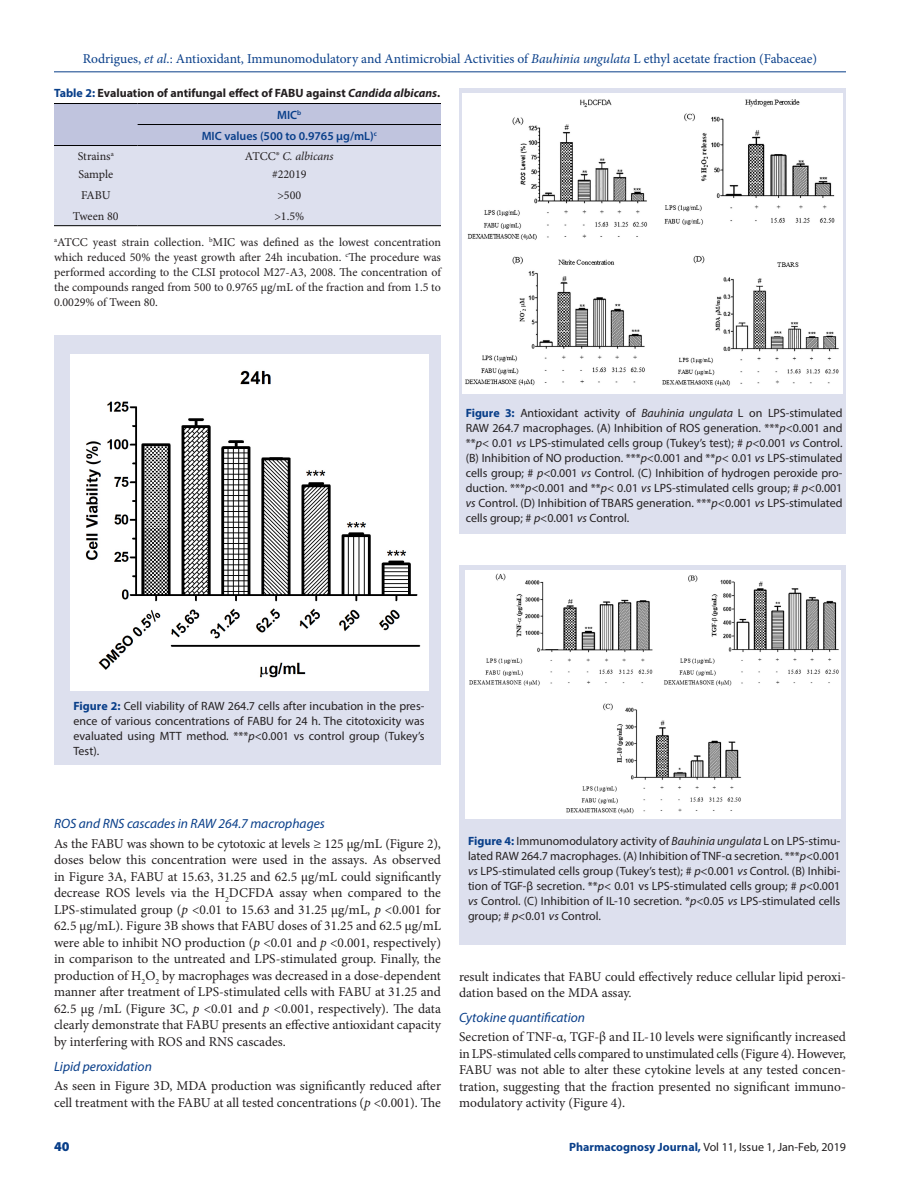
<style>
.page{position:relative;width:918px;height:1188px;background:#fff}
.page>*{position:absolute;margin:0;border:0;box-sizing:border-box;transform-origin:0 0}
.TXT{font:13.5px/16.5px "Minion Pro";color:#231f20;text-align:justify}
.t1{font:13.5px "Minion Pro";color:#083e89}
._3_HD{font:italic 13.5px "Myriad Pro";color:#083e89}
.t2{font:900 13.5px "Myriad Pro";color:#083e89}
.FIG_CAP{font:12px/15px "Myriad Pro";color:#231f20;text-align:justify}
.TFN{font:12px/15px "Minion Pro";color:#231f20;text-align:justify}
.TT{font:700 12px "Myriad Pro";color:#231f20}
.TB{font:12px "Minion Pro";color:#231f20}
.TCH{font:600 12px "Myriad Pro";color:#083e89}
.TB-2{font:italic 12px "Minion Pro";letter-spacing:-.01em;color:#231f20}
.s1{font-style:italic}
.s2{color:#083e89}
.s3{font-style:normal}
.s4{font-weight:700;color:#083e89}
</style>
<div class="page">
<hr style="left:54px;top:72px;width:792px;height:1px;background:#083e89">
<div style="left:54px;top:335px;width:387px;height:430px;background:#dde0ee"></div>
<div style="left:459px;top:88px;width:387px;height:446px;background:#dde0ee"></div>
<div style="left:459px;top:565px;width:387px;height:380px;background:#dde0ee"></div>
<svg style="left:54px;top:104px;width:387px;height:121px;background:#d3d6e8"></svg>
<hr style="left:54px;top:103px;width:84px;height:1px;background:#000">
<hr style="left:54px;top:145px;width:84px;height:1px;background:#000">
<hr style="left:138px;top:103px;width:303px;height:1px;background:#000">
<hr style="left:138px;top:124px;width:303px;height:1px;background:#000">
<hr style="left:138px;top:145px;width:303px;height:1px;background:#000">
<hr style="left:54px;top:225px;width:84px;height:1px;background:#000">
<hr style="left:138px;top:225px;width:303px;height:1px;background:#000">
<img style="left:70px;top:355px;width:358px;height:335px">
<img style="left:463px;top:93px;width:379px;height:300px">
<img style="left:465px;top:571px;width:375px;height:247px">
<p class="t1" style="left:83px;top:50px;width:736px">Rodrigues, <span class="s1">et al</span>.: Antioxidant, Immunomodulatory and Antimicrobial Activities of <span class="s1">Bauhinia ungulata</span> L ethyl acetate fraction (Fabaceae)</p>
<p class="TT" style="left:54px;top:85px;width:388px"><span class="s2">Table 2:</span> Evaluation of antifungal effect of FABU against <span class="s1">Candida albicans</span>.</p>
<p class="TCH" style="left:277px;top:107px;width:26px">MIC<sup>b</sup></p>
<p class="TCH" style="left:202px;top:128px;width:177px">MIC values (500 to 0.9765 µg/mL)<sup>c</sup></p>
<p class="TB" style="left:78px;top:148px;width:38px">Strains<sup>a</sup></p>
<p class="TB" style="left:78px;top:166px;width:36px">Sample</p>
<p class="TB-2" style="left:245px;top:148px;width:90px"><span class="s3">ATCC®</span> C. albicans</p>
<p class="TB" style="left:272px;top:166px;width:36px">#22019</p>
<p class="TB" style="left:81px;top:187px;width:31px">FABU</p>
<p class="TB" style="left:277px;top:187px;width:25px">&gt;500</p>
<p class="TB" style="left:73px;top:208px;width:47px">Tween 80</p>
<p class="TB" style="left:274px;top:208px;width:31px">&gt;1.5%</p>
<p class="TFN" style="left:54px;top:235px;width:389px"><sup>a</sup>ATCC yeast strain collection. <sup>b</sup>MIC was defined as the lowest concentration which reduced 50% the yeast growth after 24h incubation. <sup>c</sup>The procedure was performed according to the CLSI protocol M27-A3, 2008. The concentration of the compounds ranged from 500 to 0.9765 μg/mL of the fraction and from 1.5 to 0.0029% of Tween 80.</p>
<p class="FIG_CAP" style="left:466px;top:405px;width:378px"><span class="s4">Figure 3:</span> Antioxidant activity of <span class="s1">Bauhinia ungulata</span> L on LPS-stimulated RAW 264.7 macrophages. (A) Inhibition of ROS generation. ***<span class="s1">p</span>&lt;0.001 and **<span class="s1">p</span>&lt; 0.01 <span class="s1">vs</span> LPS-stimulated cells group (Tukey’s test); # <span class="s1">p</span>&lt;0.001 <span class="s1">vs</span> Control. (B) Inhibition of NO production. ***<span class="s1">p</span>&lt;0.001 and **<span class="s1">p</span>&lt; 0.01 <span class="s1">vs</span> LPS-stimulated cells group; # <span class="s1">p</span>&lt;0.001 <span class="s1">vs</span> Control. (C) Inhibition of hydrogen peroxide pro&shy;duction. ***<span class="s1">p</span>&lt;0.001 and **<span class="s1">p</span>&lt; 0.01 <span class="s1">vs</span> LPS-stimulated cells group; # <span class="s1">p</span>&lt;0.001 <span class="s1">vs</span> Control. (D) Inhibition of TBARS generation. ***<span class="s1">p</span>&lt;0.001 <span class="s1">vs</span> LPS-stimulated cells group; # <span class="s1">p</span>&lt;0.001 <span class="s1">vs</span> Control.</p>
<p class="FIG_CAP" style="left:74px;top:698px;width:353px"><span class="s4">Figure 2:</span> Cell viability of RAW 264.7 cells after incubation in the pres&shy;ence of various concentrations of FABU for 24 h. The citotoxicity was evaluated using MTT method. ***<span class="s1">p</span>&lt;0.001 vs control group (Tukey’s Test).</p>
<p class="_3_HD" style="left:54px;top:815px;width:272px">ROS and RNS cascades in RAW 264.7 macrophages</p>
<p class="TXT" style="left:54px;top:835px;width:389px">As the FABU was shown to be cytotoxic at levels ≥ 125 μg/mL (Figure 2), doses below this concentration were used in the assays. As observed in Figure 3A, FABU at 15.63, 31.25 and 62.5 μg/mL could significantly decrease ROS levels via the H<sub>2</sub>DCFDA assay when compared to the LPS-stimulated group (<span class="s1">p</span> &lt;0.01 to 15.63 and 31.25 μg/mL, <span class="s1">p</span> &lt;0.001 for 62.5 μg/mL). Figure 3B shows that FABU doses of 31.25 and 62.5 μg/mL were able to inhibit NO production (<span class="s1">p</span> &lt;0.01 and <span class="s1">p</span> &lt;0.001, respectively) in comparison to the untreated and LPS-stimulated group. Finally, the production of H<sub>2</sub>O<sub>2</sub> by macrophages was decreased in a dose-dependent manner after treatment of LPS-stimulated cells with FABU at 31.25 and 62.5 μg /mL (Figure 3C, <span class="s1">p</span> &lt;0.01 and <span class="s1">p</span> &lt;0.001, respectively). The data clearly demonstrate that FABU presents an effective antioxidant capacity by interfering with ROS and RNS cascades.</p>
<p class="_3_HD" style="left:54px;top:1058px;width:99px">Lipid peroxidation</p>
<p class="TXT" style="left:54px;top:1078px;width:389px">As seen in Figure 3D, MDA production was significantly reduced after cell treatment with the FABU at all tested concentrations (<span class="s1">p</span> &lt;0.001). The</p>
<p class="FIG_CAP" style="left:468px;top:834px;width:374px"><span class="s4">Figure 4:</span> Immunomodulatory activity of <span class="s1">Bauhinia ungulata</span> L on LPS-stimu&shy;lated RAW 264.7 macrophages. (A) Inhibition of TNF-α secretion. ***<span class="s1">p</span>&lt;0.001 <span class="s1">vs</span> LPS-stimulated cells group (Tukey’s test); # <span class="s1">p</span>&lt;0.001 <span class="s1">vs</span> Control. (B) Inhibi&shy;tion of TGF-β secretion. **<span class="s1">p</span>&lt; 0.01 vs LPS-stimulated cells group; # <span class="s1">p</span>&lt;0.001 <span class="s1">vs</span> Control. (C) Inhibition of IL-10 secretion. *<span class="s1">p</span>&lt;0.05 <span class="s1">vs</span> LPS-stimulated cells group; # <span class="s1">p</span>&lt;0.01 <span class="s1">vs</span> Control.</p>
<p class="TXT" style="left:459px;top:968px;width:389px">result indicates that FABU could effectively reduce cellular lipid peroxi&shy;dation based on the MDA assay.</p>
<p class="_3_HD" style="left:459px;top:1009px;width:128px">Cytokine quantification</p>
<p class="TXT" style="left:459px;top:1029px;width:389px">Secretion of TNF-α, TGF-β and IL-10 levels were significantly increased in LPS-stimulated cells compared to unstimulated cells (Figure 4). However, FABU was not able to alter these cytokine levels at any tested concen&shy;tration, suggesting that the fraction presented no significant immuno&shy;modulatory activity (Figure 4).</p>
<p class="t2" style="left:54px;top:1137px;width:17px">40</p>
<p class="FIG_CAP" style="left:569px;top:1139px;width:278px"><span class="s4">Pharmacognosy Journal,</span> Vol 11, Issue 1, Jan-Feb, 2019</p>
</div>
